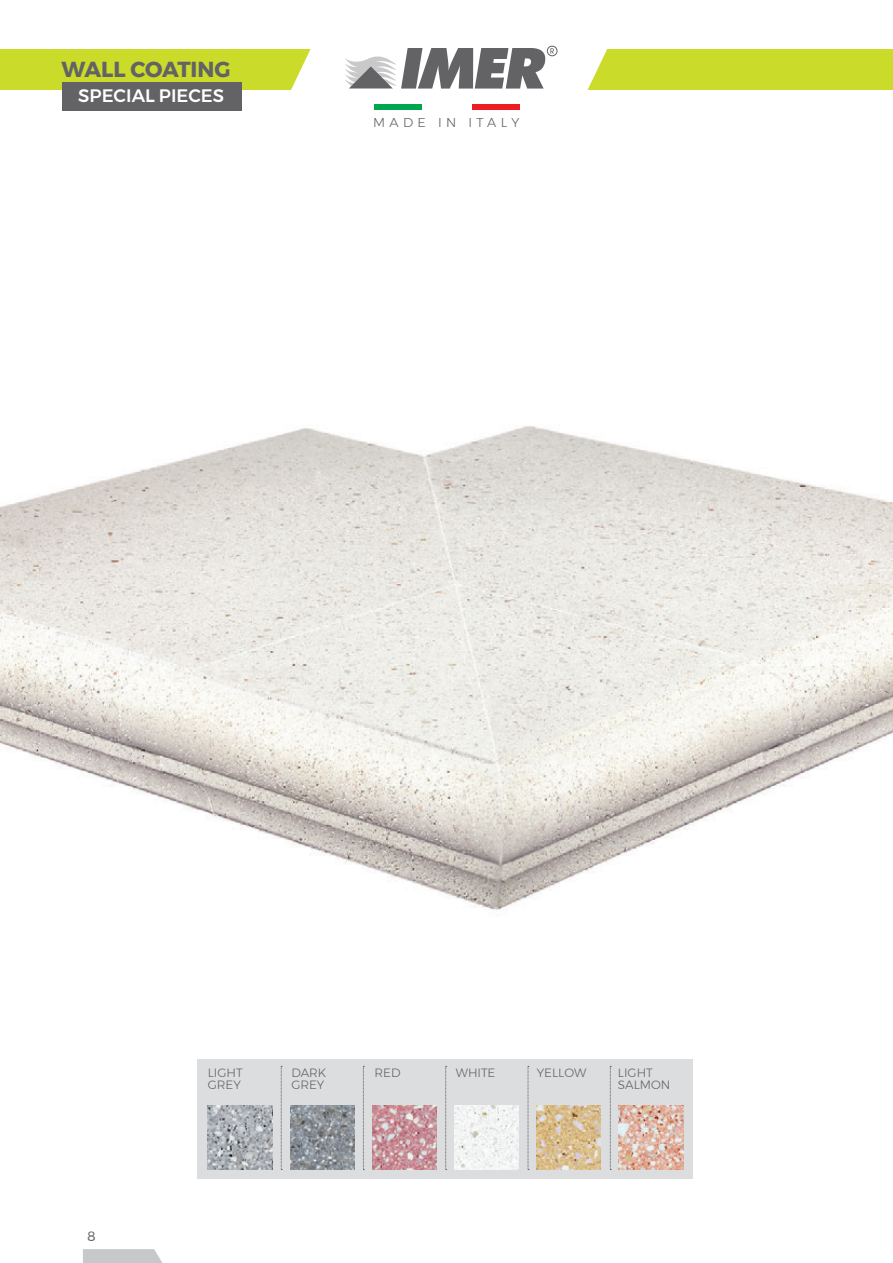
<style>
.page{position:relative;width:893px;height:1263px;background:#fff}
.page>*{position:absolute;margin:0;border:0;box-sizing:border-box;transform-origin:0 0}
.t1{font:700 21.6px "Montserrat";color:#636366}
.t2{font:500 18px "Montserrat";color:#fff}
.t3{font:13.5px "Montserrat";color:#636366}
.t4{font:300 12.75px "Montserrat";letter-spacing:.34em;color:#636366}
.t5{font:300 12px/12px "Montserrat";color:#636366}
</style>
<div class="page">
<svg style="left:83px;top:1249px;width:80px;height:14px"></svg>
<div style="left:0;top:49px;width:893px;height:40px;background:#cadb2a"></div>
<img style="left:0;top:426px;width:893px;height:485px">
<svg style="left:277px;top:45px;width:339px;height:45px"></svg>
<div style="left:547px;top:46px;width:10px;height:10px;border:1px solid #636366;border-radius:50%"></div>
<div style="left:374px;top:104px;width:48px;height:6px;background:#00a54f"></div>
<div style="left:472px;top:104px;width:48px;height:6px;background:#ee1d23"></div>
<div style="left:62px;top:82px;width:179px;height:29px;background:#636366"></div>
<div style="left:198px;top:1059px;width:495px;height:119px;background:#dcdddf"></div>
<img style="left:208px;top:1106px;width:64px;height:64px">
<img style="left:290px;top:1106px;width:64px;height:64px">
<img style="left:372px;top:1106px;width:64px;height:64px">
<img style="left:454px;top:1106px;width:65px;height:64px">
<img style="left:537px;top:1106px;width:64px;height:64px">
<img style="left:619px;top:1106px;width:64px;height:64px">
<svg style="left:281px;top:1066px;width:1px;height:104px"></svg>
<svg style="left:363px;top:1066px;width:1px;height:104px"></svg>
<svg style="left:445px;top:1066px;width:2px;height:104px"></svg>
<svg style="left:528px;top:1066px;width:1px;height:104px"></svg>
<svg style="left:610px;top:1066px;width:1px;height:104px"></svg>
<h1 class="t1" style="left:62px;top:52px;width:171px">WALL COATING</h1>
<h2 class="t2" style="left:78px;top:82px;width:147px">SPECIAL PIECES</h2>
<p class="t4" style="left:373px;top:113px;width:148px">MADE IN ITALY</p>
<p class="t3" style="left:87px;top:1226px;width:10px">8</p>
<p class="t5" style="left:208px;top:1066px;width:36px">LIGHT<br>GREY</p>
<p class="t5" style="left:291px;top:1066px;width:36px">DARK<br>GREY</p>
<p class="t5" style="left:375px;top:1066px;width:27px">RED</p>
<p class="t5" style="left:456px;top:1066px;width:41px">WHITE</p>
<p class="t5" style="left:537px;top:1066px;width:51px">YELLOW</p>
<p class="t5" style="left:618px;top:1066px;width:54px">LIGHT<br>SALMON</p>
</div>
